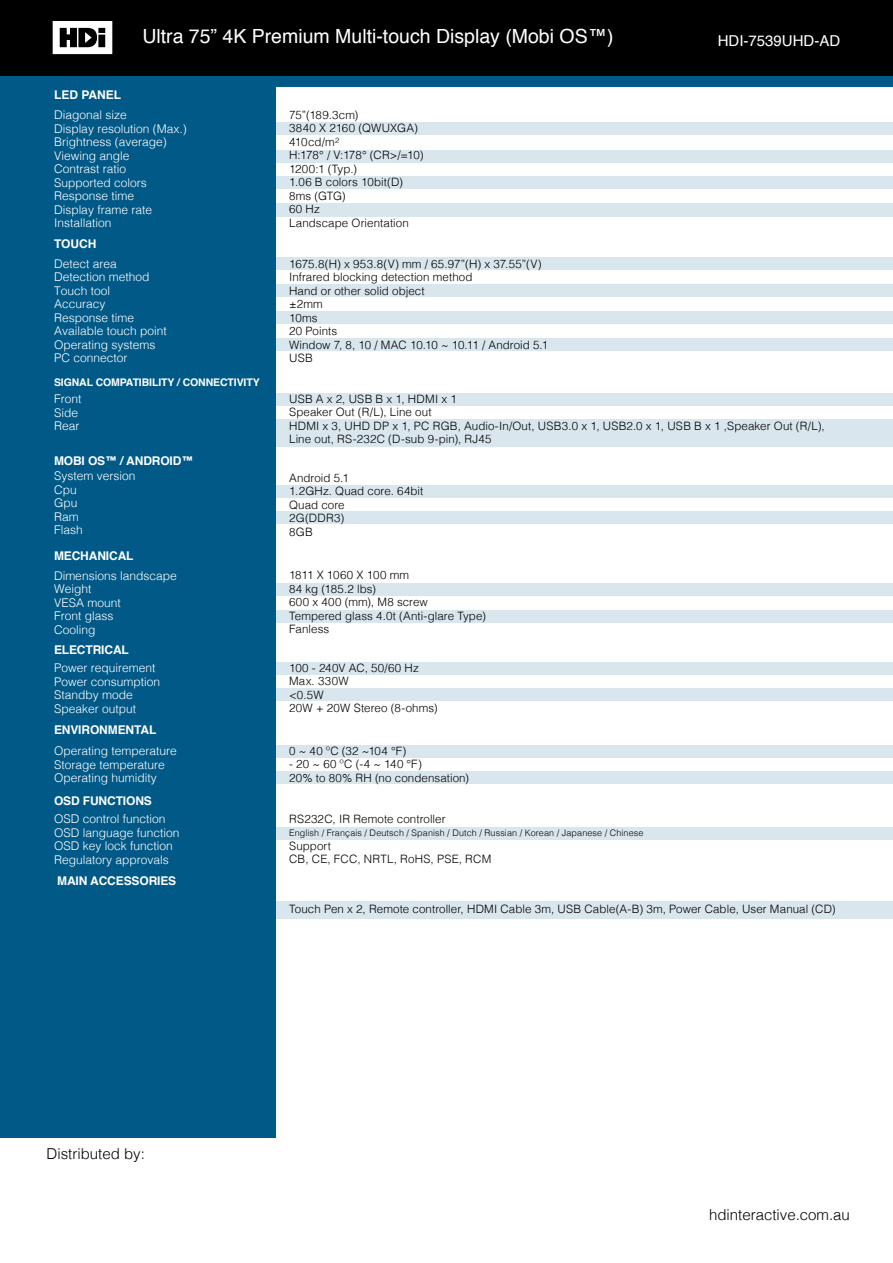
<style>
.page{position:relative;width:893px;height:1263px;background:#fff}
.page>*{position:absolute;margin:0;border:0;box-sizing:border-box;transform-origin:0 0}
.t1{font:19.5px "Helvetica";color:#fff}
.t2{font:300 15px "Helvetica";color:#000}
.t3{font:15px "Helvetica";color:#fff}
.t4{font:300 12px/13.5px "Helvetica";color:#fff}
.t5{font:700 12px "Helvetica";letter-spacing:-.01em;color:#fff}
.t6{font:300 11.55px/13.5px "Helvetica";letter-spacing:.01em;color:#000}
.t7{font:700 10.5px "Helvetica";letter-spacing:-.01em;color:#fff}
.t8{font:300 9px "Helvetica";letter-spacing:.015em;color:#000}
</style>
<div class="page">
<div style="left:0;top:41px;width:893px;height:46px;background:#005987"></div>
<div style="left:0;top:0;width:893px;height:75px;background:#000"></div>
<svg style="left:53px;top:21px;width:59px;height:33px"></svg>
<div style="left:0;top:81px;width:276px;height:1056px;background:#005987"></div>
<div style="left:265px;top:123px;width:628px;height:12px;background:#d9e6ed"></div>
<div style="left:265px;top:150px;width:628px;height:12px;background:#d9e6ed"></div>
<div style="left:265px;top:176px;width:628px;height:12px;background:#d9e6ed"></div>
<div style="left:265px;top:203px;width:628px;height:13px;background:#d9e6ed"></div>
<div style="left:265px;top:258px;width:628px;height:12px;background:#d9e6ed"></div>
<div style="left:265px;top:485px;width:628px;height:12px;background:#d9e6ed"></div>
<div style="left:265px;top:393px;width:628px;height:13px;background:#d9e6ed"></div>
<div style="left:265px;top:583px;width:628px;height:13px;background:#d9e6ed"></div>
<div style="left:265px;top:662px;width:628px;height:12px;background:#d9e6ed"></div>
<div style="left:265px;top:745px;width:628px;height:12px;background:#d9e6ed"></div>
<div style="left:265px;top:827px;width:628px;height:12px;background:#d9e6ed"></div>
<div style="left:265px;top:901px;width:628px;height:17px;background:#d9e6ed"></div>
<div style="left:265px;top:284px;width:628px;height:13px;background:#d9e6ed"></div>
<div style="left:265px;top:511px;width:628px;height:13px;background:#d9e6ed"></div>
<div style="left:265px;top:419px;width:628px;height:28px;background:#d9e6ed"></div>
<div style="left:265px;top:610px;width:628px;height:12px;background:#d9e6ed"></div>
<div style="left:265px;top:688px;width:628px;height:13px;background:#d9e6ed"></div>
<div style="left:265px;top:771px;width:628px;height:13px;background:#d9e6ed"></div>
<div style="left:265px;top:311px;width:628px;height:13px;background:#d9e6ed"></div>
<div style="left:265px;top:338px;width:628px;height:13px;background:#d9e6ed"></div>
<p class="t5" style="left:54px;top:85px;width:69px">LED PANEL</p>
<h1 class="t1" style="left:142px;top:21px;width:473px">Ultra 75” 4K Premium Multi-touch Display (Mobi OS™)</h1>
<p class="t3" style="left:718px;top:29px;width:124px">HDI-7539UHD-AD</p>
<p class="t4" style="left:54px;top:107px;width:134px">Diagonal size<br>Display resolution (Max.)<br>Brightness (average)<br>Viewing angle<br>Contrast ratio<br>Supported colors<br>Response time<br>Display frame rate<br>Installation</p>
<p class="t4" style="left:54px;top:256px;width:114px">Detect area<br>Detection method<br>Touch tool<br>Accuracy<br>Response time<br>Available touch point<br>Operating systems<br>PC connector</p>
<p class="t5" style="left:54px;top:234px;width:44px">TOUCH</p>
<p class="t7" style="left:54px;top:374px;width:207px">SIGNAL COMPATIBILITY / CONNECTIVITY</p>
<p class="t4" style="left:54px;top:391px;width:29px">Front<br>Side<br>Rear</p>
<p class="t5" style="left:54px;top:451px;width:141px">MOBI OS™ / ANDROID™</p>
<p class="t4" style="left:54px;top:468px;width:83px">System version<br>Cpu<br>Gpu<br>Ram<br>Flash</p>
<p class="t5" style="left:54px;top:546px;width:81px">MECHANICAL</p>
<p class="t4" style="left:54px;top:568px;width:124px">Dimensions landscape<br>Weight<br>VESA mount<br>Front glass<br>Cooling</p>
<p class="t4" style="left:54px;top:660px;width:108px">Power requirement<br>Power consumption<br>Standby mode<br>Speaker output</p>
<p class="t4" style="left:54px;top:743px;width:124px">Operating temperature<br>Storage temperature<br>Operating humidity</p>
<p class="t4" style="left:54px;top:811px;width:127px">OSD control function<br>OSD language function<br>OSD key lock function<br>Regulatory approvals</p>
<p class="t5" style="left:54px;top:640px;width:76px">ELECTRICAL</p>
<p class="t5" style="left:54px;top:720px;width:104px">ENVIRONMENTAL</p>
<p class="t5" style="left:54px;top:791px;width:99px">OSD FUNCTIONS</p>
<p class="t5" style="left:57px;top:871px;width:121px">MAIN ACCESSORIES</p>
<p class="t6" style="left:289px;top:107px;width:136px">75”(189.3cm)<br>3840 X 2160 (QWUXGA)<br>410cd/m<sup>2<br></sup>H:178° / V:178° (CR&gt;/=10)<br>1200:1 (Typ.)<br>1.06 B colors 10bit(D)<br>8ms (GTG)<br>60 Hz<br>Landscape Orientation</p>
<p class="t6" style="left:289px;top:256px;width:261px">1675.8(H) x 953.8(V) mm / 65.97”(H) x 37.55”(V)<br>Infrared blocking detection method<br>Hand or other solid object<br>±2mm<br>10ms<br>20 Points<br>Window 7, 8, 10 / MAC 10.10 ~ 10.11 / Android 5.1<br>USB</p>
<p class="t6" style="left:289px;top:391px;width:537px">USB A x 2, USB B x 1, HDMI x 1<br>Speaker Out (R/L), Line out<br>HDMI x 3, UHD DP x 1, PC RGB, Audio-In/Out, USB3.0 x 1, USB2.0 x 1, USB B x 1 ,Speaker Out (R/L), Line out, RS-232C (D-sub 9-pin), RJ45</p>
<p class="t6" style="left:289px;top:470px;width:136px">Android 5.1<br>1.2GHz. Quad core. 64bit<br>Quad core<br>2G(DDR3)<br>8GB</p>
<p class="t6" style="left:289px;top:568px;width:198px">1811 X 1060 X 100 mm<br>84 kg (185.2 lbs)<br>600 x 400 (mm), M8 screw<br>Tempered glass 4.0t (Anti-glare Type)<br>Fanless</p>
<p class="t6" style="left:289px;top:660px;width:150px">100 - 240V AC, 50/60 Hz<br>Max. 330W<br>&lt;0.5W<br>20W + 20W Stereo (8-ohms)</p>
<p class="t6" style="left:289px;top:743px;width:119px">0 ~ 40 ºC (32 ~104 ℉)</p>
<p class="t6" style="left:289px;top:757px;width:181px">- 20 ~ 60 ºC (-4 ~ 140 ℉)<br>20% to 80% RH (no condensation)</p>
<p class="t6" style="left:289px;top:811px;width:158px">RS232C, IR Remote controller</p>
<p class="t8" style="left:289px;top:825px;width:356px">English / Français / Deutsch / Spanish / Dutch / Russian / Korean / Japanese / Chinese</p>
<p class="t6" style="left:289px;top:838px;width:204px">Support<br>CB, CE, FCC, NRTL, RoHS, PSE, RCM</p>
<p class="t6" style="left:289px;top:901px;width:548px">Touch Pen x 2, Remote controller, HDMI Cable 3m, USB Cable(A-B) 3m, Power Cable, User Manual (CD)</p>
<p class="t2" style="left:47px;top:1141px;width:100px">Distributed by:</p>
<p class="t2" style="left:709px;top:1202px;width:142px">hdinteractive.com.au</p>
</div>
